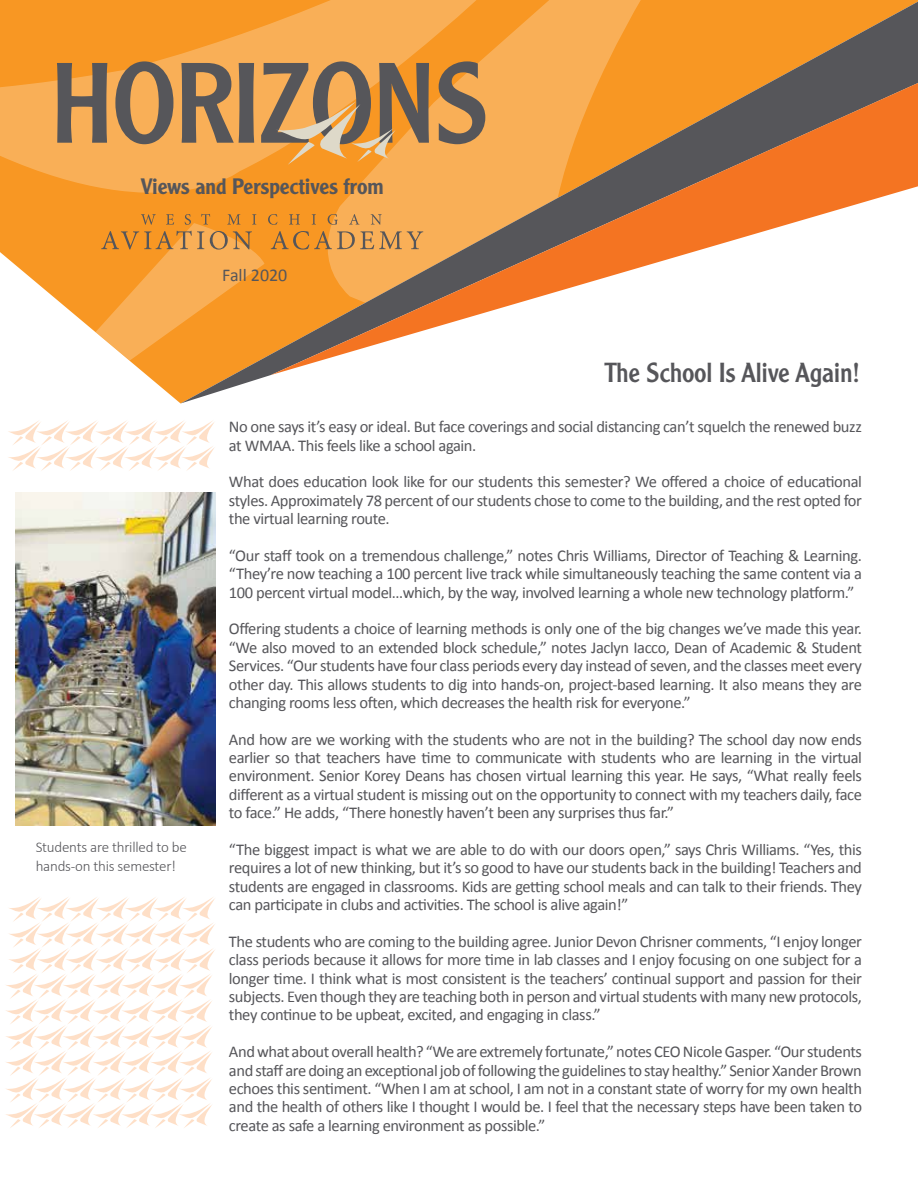
<style>
.page{position:relative;width:918px;height:1188px;background:#fff}
.page>*{position:absolute;margin:0;border:0;box-sizing:border-box;transform-origin:0 0}
.t1{font:111.6px "Clearface Gothic LH";letter-spacing:-.025em;color:#56565a}
.t2{font:27px "Clearface Gothic LH";letter-spacing:-.01em;color:#56565a}
.t3{font:500 21.9px "Clearface Gothic LH";color:#56565a}
.t4{font:18px "Calibri";color:#56565a}
.t5{font:16.5px/18.5px "Calibri";letter-spacing:-.025em;color:#56565a;text-align:justify}
.t6{font:300 15px/18.8px "Calibri";letter-spacing:-.015em;color:#56565a}
</style>
<div class="page">
<svg style="left:0;top:0;width:918px;height:403px"></svg>
<svg style="left:0;top:0;width:307px;height:229px;background:#f8a23c"></svg>
<svg style="left:181px;top:2px;width:737px;height:401px"></svg>
<svg style="left:271px;top:83px;width:647px;height:292px"></svg>
<svg style="left:96px;top:214px;width:327px;height:147px;background:#e59a44"></svg>
<svg style="left:275px;top:101px;width:121px;height:64px;background:#f3aa51"></svg>
<svg style="left:8px;top:420px;width:207px;height:51px"></svg>
<svg style="left:6px;top:897px;width:209px;height:231px"></svg>
<img style="left:15px;top:492px;width:201px;height:334px">
<h1 class="t1" style="left:50px;top:33px;width:441px">HORIZONS</h1>
<h3 class="t3" style="left:141px;top:172px;width:245px">Views and Perspectives from</h3>
<p class="t6" style="left:36px;top:837px;width:153px">Students are thrilled to be hands-on this semester!</p>
<p class="t4" style="left:222px;top:264px;width:67px">Fall 2020</p>
<h2 class="t2" style="left:604px;top:356px;width:257px">The School Is Alive Again!</h2>
<p class="t5" style="left:229px;top:418px;width:634px">No one says it’s easy or ideal. But face coverings and social distancing can’t squelch the renewed buzz at WMAA. This feels like a school again.</p>
<p class="t5" style="left:229px;top:473px;width:635px">What does education look like for our students this semester? We offered a choice of educational styles. Approximately 78 percent of our students chose to come to the building, and the rest opted for the virtual learning route.</p>
<p class="t5" style="left:229px;top:546px;width:635px">“Our staff took on a tremendous challenge,” notes Chris Williams, Director of Teaching &amp; Learning. “They’re now teaching a 100 percent live track while simultaneously teaching the same content via a 100 percent virtual model…which, by the way, involved learning a whole new technology platform.”</p>
<p class="t5" style="left:229px;top:620px;width:635px">Offering students a choice of learning methods is only one of the big changes we’ve made this year. “We also moved to an extended block schedule,” notes Jaclyn Iacco, Dean of Academic &amp; Student Services. “Our students have four class periods every day instead of seven, and the classes meet every other day. This allows students to dig into hands-on, project-based learning. It also means they are changing rooms less often, which decreases the health risk for everyone.”</p>
<p class="t5" style="left:229px;top:730px;width:635px">And how are we working with the students who are not in the building? The school day now ends earlier so that teachers have time to communicate with students who are learning in the virtual environment. Senior Korey Deans has chosen virtual learning this year. He says, “What really feels different as a virtual student is missing out on the opportunity to connect with my teachers daily, face to face.” He adds, “There honestly haven’t been any surprises thus far.”</p>
<p class="t5" style="left:229px;top:840px;width:635px">“The biggest impact is what we are able to do with our doors open,” says Chris Williams. “Yes, this requires a lot of new thinking, but it’s so good to have our students back in the building! Teachers and students are engaged in classrooms. Kids are getting school meals and can talk to their friends. They can participate in clubs and activities. The school is alive again!”</p>
<p class="t5" style="left:229px;top:932px;width:635px">The students who are coming to the building agree. Junior Devon Chrisner comments, “I enjoy longer class periods because it allows for more time in lab classes and I enjoy focusing on one subject for a longer time. I think what is most consistent is the teachers’ continual support and passion for their subjects. Even though they are teaching both in person and virtual students with many new protocols, they continue to be upbeat, excited, and engaging in class.”</p>
<p class="t5" style="left:229px;top:1043px;width:635px">And what about overall health? “We are extremely fortunate,” notes CEO Nicole Gasper. “Our students and staff are doing an exceptional job of following the guidelines to stay healthy.” Senior Xander Brown echoes this sentiment. “When I am at school, I am not in a constant state of worry for my own health and the health of others like I thought I would be. I feel that the necessary steps have been taken to create as safe a learning environment as possible.”</p>
</div>
